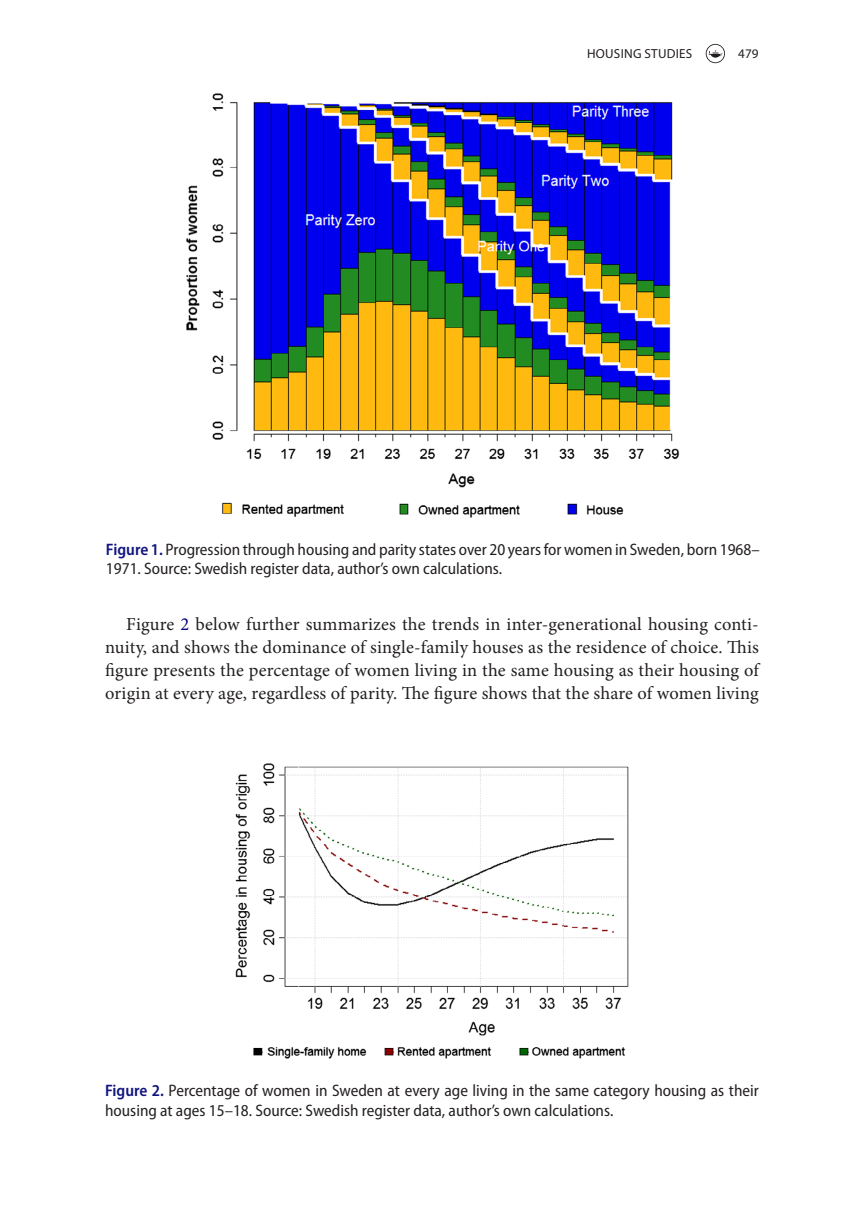
<style>
.page{position:relative;width:864px;height:1231px;background:#fff}
.page>*{position:absolute;margin:0;border:0;box-sizing:border-box;transform-origin:0 0}
.t1{font:18.38px/22.8px "Minion Pro";letter-spacing:.005em;color:#231f20;text-align:justify}
.t2{font:semi-condensed 16.62px/19.2px "Myriad Pro";color:#231f20}
.t3{font:13.12px "Myriad Pro";letter-spacing:.02em;color:#231f20}
.s1{font-weight:600;color:#10147e}
.s2{color:#000080}
</style>
<div class="page">
<img style="left:186px;top:93px;width:494px;height:425px">
<img style="left:235px;top:763px;width:394px;height:296px">
<svg style="left:705px;top:44px;width:19px;height:19px"></svg>
<p class="t3" style="left:586px;top:48px;width:107px">HOUSING STUDIES</p>
<p class="t3" style="left:738px;top:48px;width:22px">479</p>
<p class="t2" style="left:106px;top:540px;width:655px"><span class="s1">Figure 1.</span> Progression through housing and parity states over 20 years for women in Sweden, born 1968–<br>1971. Source: Swedish register data, author’s own calculations.</p>
<p class="t1" style="left:105px;top:613px;width:655px;text-indent:21px">Figure <span class="s2">2</span> below further summarizes the trends in inter-generational housing conti&shy;nuity, and shows the dominance of single-family houses as the residence of choice. This figure presents the percentage of women living in the same housing as their housing of origin at every age, regardless of parity. The figure shows that the share of women living</p>
<p class="t2" style="left:105px;top:1081px;width:655px"><span class="s1">Figure 2.</span> Percentage of women in Sweden at every age living in the same category housing as their housing at ages 15–18. Source: Swedish register data, author’s own calculations.</p>
</div>
